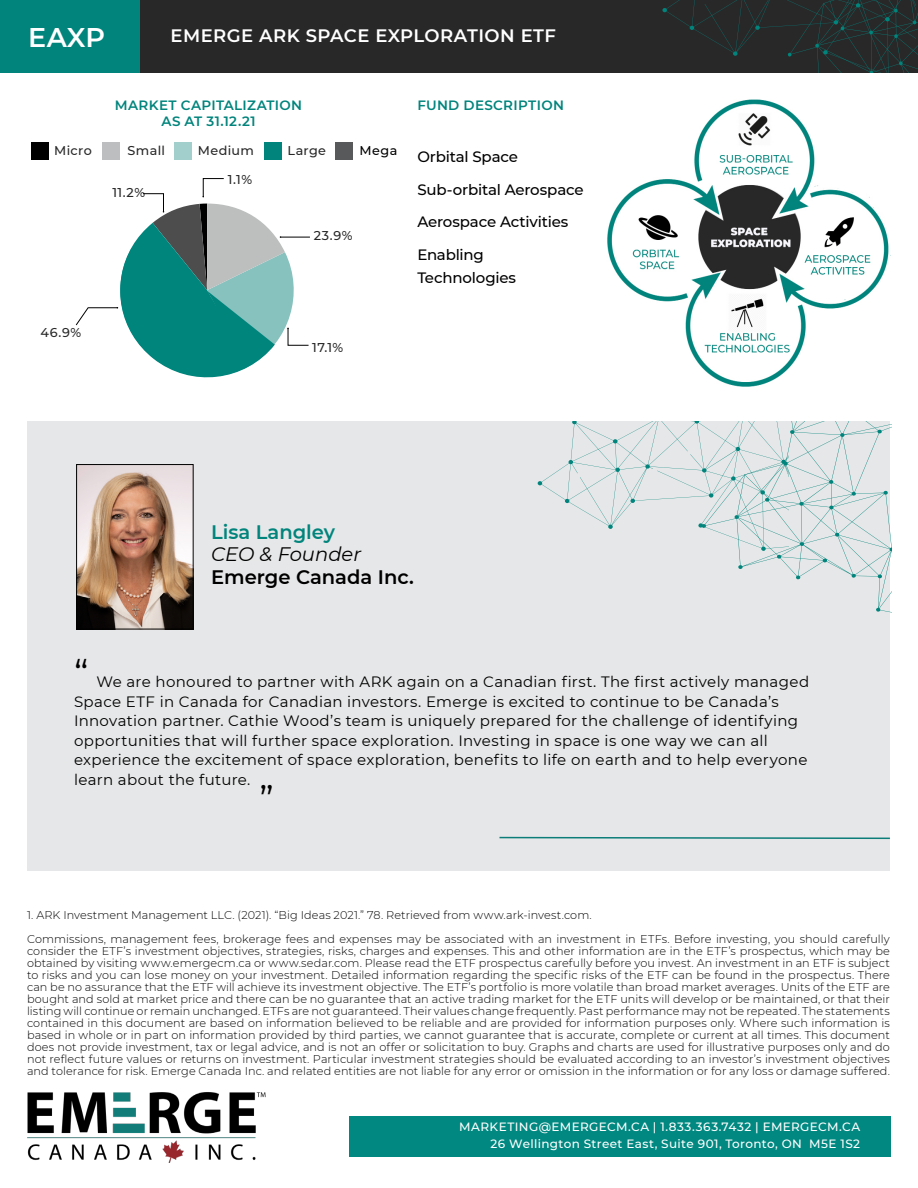
<style>
.page{position:relative;width:918px;height:1188px;background:#fff}
.page>*{position:absolute;margin:0;border:0;box-sizing:border-box;transform-origin:0 0}
.t1{font:37.5px "Montserrat";color:#000}
.t2{font:600 27px "Montserrat";color:#fff}
.t3{font:600 19.5px "Montserrat";color:#000}
.t4{font:600 19.5px "Montserrat";color:#00847c}
.t5{font:italic 19.5px "Montserrat";color:#000}
.t6{font:600 18px "Montserrat";letter-spacing:.025em;color:#fff}
.t7{font:15px/19.5px "Montserrat";letter-spacing:.02em;color:#000}
.t8{font:500 15px/32.8px "Montserrat";letter-spacing:-.01em;color:#000}
.t9{font:600 13.5px/16.2px "Montserrat";letter-spacing:.025em;color:#00847c;text-align:center}
.t10{font:500 12.75px "Montserrat";letter-spacing:.03em;color:#292829}
.t11{font:500 12.75px "Montserrat";color:#000}
.t12{font:500 12px/16.5px "Montserrat";letter-spacing:.03em;color:#fff;text-align:right}
.t13{font:300 11.25px/12px "Montserrat";letter-spacing:.01em;color:#000}
</style>
<div class="page">
<div style="left:139px;top:0;width:779px;height:72px;background:#292829"></div>
<svg style="left:662px;top:0;width:256px;height:72px"></svg>
<div style="left:0;top:0;width:139px;height:72px;background:#00847c"></div>
<hr style="left:280px;top:237px;width:30px;height:1px;background:#000">
<div style="left:32px;top:143px;width:17px;height:17px;background:#000"></div>
<div style="left:174px;top:143px;width:18px;height:17px;background:#a2cecc"></div>
<div style="left:335px;top:143px;width:17px;height:17px;background:#58595b"></div>
<div style="left:265px;top:143px;width:17px;height:17px;background:#00847c"></div>
<div style="left:102px;top:143px;width:18px;height:17px;background:#bcbec0"></div>
<div style="left:27px;top:421px;width:863px;height:450px;background:#e6e7e8"></div>
<img style="left:78px;top:466px;width:113px;height:161px">
<div style="left:76px;top:464px;width:117px;height:165px;border:1px solid #000"></div>
<svg style="left:537px;top:421px;width:355px;height:192px"></svg>
<svg style="left:499px;top:836px;width:391px;height:4px"></svg>
<div style="left:349px;top:1117px;width:541px;height:40px;background:#008881"></div>
<img style="left:28px;top:1092px;width:237px;height:71px">
<img style="left:607px;top:99px;width:284px;height:288px">
<svg style="left:76px;top:178px;width:233px;height:200px"></svg>
<h2 class="t2" style="left:28px;top:18px;width:79px">EAXP</h2>
<h3 class="t6" style="left:171px;top:23px;width:387px">EMERGE ARK SPACE EXPLORATION ETF</h3>
<p class="t9" style="left:115px;top:97px;width:189px">MARKET CAPITALIZATION<br>AS AT 31.12.21</p>
<p class="t10" style="left:54px;top:142px;width:39px">Micro</p>
<p class="t10" style="left:128px;top:142px;width:39px">Small</p>
<p class="t10" style="left:198px;top:142px;width:58px">Medium</p>
<p class="t10" style="left:287px;top:142px;width:40px">Large</p>
<p class="t11" style="left:360px;top:142px;width:39px">Mega</p>
<p class="t10" style="left:228px;top:170px;width:26px">1.1%</p>
<p class="t10" style="left:112px;top:183px;width:34px">11.2%</p>
<p class="t10" style="left:41px;top:324px;width:42px">46.9%</p>
<p class="t10" style="left:314px;top:226px;width:40px">23.9%</p>
<p class="t10" style="left:312px;top:339px;width:33px">17.1%</p>
<p class="t9" style="left:417px;top:97px;width:148px">FUND DESCRIPTION</p>
<h3 class="t8" style="left:417px;top:139px;width:168px">Orbital Space<br>Sub-orbital Aerospace<br>Aerospace Activities<br>Enabling</h3>
<h3 class="t8" style="left:417px;top:260px;width:100px">Technologies</h3>
<h3 class="t4" style="left:211px;top:518px;width:126px">Lisa Langley</h3>
<h3 class="t5" style="left:211px;top:541px;width:152px">CEO &amp; Founder</h3>
<h3 class="t3" style="left:211px;top:563px;width:204px">Emerge Canada Inc.</h3>
<h1 class="t1" style="left:74px;top:648px;width:16px">“</h1>
<p class="t7" style="left:74px;top:671px;width:737px;text-indent:22px">We are honoured to partner with ARK again on a Canadian first. The first actively managed Space ETF in Canada for Canadian investors. Emerge is excited to continue to be Canada’s Innovation partner. Cathie Wood’s team is uniquely prepared for the challenge of identifying opportunities that will further space exploration. Investing in space is one way we can all experience the excitement of space exploration, benefits to life on earth and to help everyone learn about the future.</p>
<h1 class="t1" style="left:259px;top:774px;width:16px">”</h1>
<p class="t13" style="left:27px;top:902px;width:864px;line-height:24px">1. ARK Investment Management LLC. (2021). “Big Ideas 2021.” 78. Retrieved from www.ark-invest.com.<br>Commissions, management fees, brokerage fees and expenses may be associated with an investment in ETFs. Before investing, you should carefully</p>
<p class="t13" style="left:27px;top:944px;width:865px;text-align:justify">consider the ETF’s investment objectives, strategies, risks, charges and expenses. This and other information are in the ETF’s prospectus, which may be obtained by visiting www.emergecm.ca or www.sedar.com. Please read the ETF prospectus carefully before you invest. An investment in an ETF is subject to risks and you can lose money on your investment. Detailed information regarding the specific risks of the ETF can be found in the prospectus. There can be no assurance that the ETF will achieve its investment objective. The ETF’s portfolio is more volatile than broad market averages. Units of the ETF are bought and sold at market price and there can be no guarantee that an active trading market for the ETF units will develop or be maintained, or that their listing will continue or remain unchanged. ETFs are not guaranteed. Their values change frequently. Past performance may not be repeated. The statements contained in this document are based on information believed to be reliable and are provided for information purposes only. Where such information is based in whole or in part on information provided by third parties, we cannot guarantee that is accurate, complete or current at all times. This document does not provide investment, tax or legal advice, and is not an offer or solicitation to buy. Graphs and charts are used for illustrative purposes only and do not reflect future values or returns on investment. Particular investment strategies should be evaluated according to an investor’s investment objectives and tolerance for risk. Emerge Canada Inc. and related entities are not liable for any error or omission in the information or for any loss or damage suffered.</p>
<p class="t12" style="left:470px;top:1110px;width:402px">MARKETING@EMERGECM.CA | 1.833.363.7432 | EMERGECM.CA</p>
<p class="t12" style="left:459px;top:1118px;width:402px">MARKETING@EMERGECM.CA | 1.833.363.7432 | EMERGECM.CA<br>26 Wellington Street East, Suite 901, Toronto, ON M5E 1S2</p>
</div>
